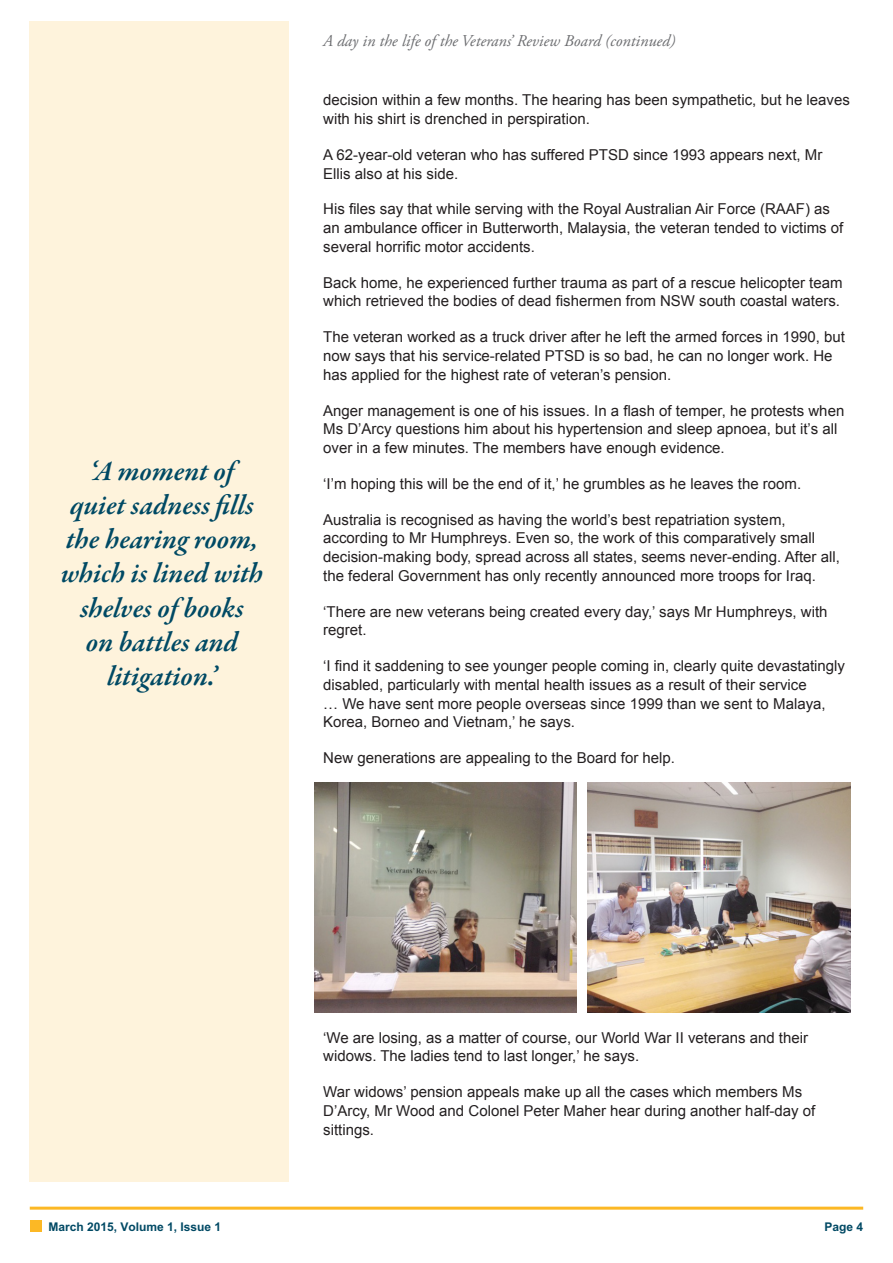
<style>
.page{position:relative;width:893px;height:1263px;background:#fff}
.page>*{position:absolute;margin:0;border:0;box-sizing:border-box;transform-origin:0 0}
.Pull_quotes{font:italic 600 28.5px/34.2px "Garamond Premr Pro";letter-spacing:-.005em;color:#004964;text-align:center}
.cont{font:italic 16.5px "Adobe Garamond Pro";color:#6c6d70}
.Body_copy{font:15px/18.8px "Arial";color:#231f20}
.t1{font:700 12px "Arial";color:#004964}
</style>
<div class="page">
<div style="left:30px;top:1220px;width:12px;height:12px;background:#fcb825"></div>
<hr style="left:30px;top:1206px;width:833px;height:3px;background:#fcb825">
<div style="left:30px;top:21px;width:259px;height:1161px;background:#fef3dc"></div>
<img style="left:314px;top:783px;width:263px;height:230px">
<img style="left:588px;top:783px;width:262px;height:230px">
<p class="Pull_quotes" style="left:61px;top:455px;width:204px">‘A moment of quiet sadness fills the hearing room, which is lined with shelves of books<br>on battles and litigation.’</p>
<p class="cont" style="left:323px;top:31px;width:354px">A day in the life of the Veterans’ Review Board (continued)</p>
<p class="Body_copy" style="left:323px;top:91px;width:528px">decision within a few months. The hearing has been sympathetic, but he leaves with his shirt is drenched in perspiration.</p>
<p class="Body_copy" style="left:323px;top:145px;width:501px">A 62-year-old veteran who has suffered PTSD since 1993 appears next, Mr<br>Ellis also at his side.</p>
<p class="Body_copy" style="left:323px;top:200px;width:522px">His files say that while serving with the Royal Australian Air Force (RAAF) as an ambulance officer in Butterworth, Malaysia, the veteran tended to victims of several horrific motor accidents.</p>
<p class="Body_copy" style="left:323px;top:273px;width:521px">Back home, he experienced further trauma as part of a rescue helicopter team which retrieved the bodies of dead fishermen from NSW south coastal waters.</p>
<p class="Body_copy" style="left:323px;top:328px;width:523px">The veteran worked as a truck driver after he left the armed forces in 1990, but now says that his service-related PTSD is so bad, he can no longer work. He has applied for the highest rate of veteran’s pension.</p>
<p class="Body_copy" style="left:323px;top:401px;width:523px">Anger management is one of his issues. In a flash of temper, he protests when<br>Ms D’Arcy questions him about his hypertension and sleep apnoea, but it’s all over in a few minutes. The members have enough evidence.</p>
<p class="Body_copy" style="left:323px;top:474px;width:480px">‘I’m hoping this will be the end of it,’ he grumbles as he leaves the room.</p>
<p class="Body_copy" style="left:323px;top:510px;width:518px">Australia is recognised as having the world’s best repatriation system, according to Mr Humphreys. Even so, the work of this comparatively small decision-making body, spread across all states, seems never-ending. After all, the federal Government has only recently announced more troops for Iraq.</p>
<p class="Body_copy" style="left:323px;top:602px;width:506px">‘There are new veterans being created every day,’ says Mr Humphreys, with regret.</p>
<p class="Body_copy" style="left:323px;top:656px;width:523px">‘I find it saddening to see younger people coming in, clearly quite devastatingly disabled, particularly with mental health issues as a result of their service<br>… We have sent more people overseas since 1999 than we sent to Malaya, Korea, Borneo and Vietnam,’ he says.</p>
<p class="Body_copy" style="left:323px;top:748px;width:353px">New generations are appealing to the Board for help.</p>
<p class="Body_copy" style="left:323px;top:1028px;width:486px">‘We are losing, as a matter of course, our World War II veterans and their widows. The ladies tend to last longer,’ he says.</p>
<p class="Body_copy" style="left:323px;top:1082px;width:494px">War widows’ pension appeals make up all the cases which members Ms<br>D’Arcy, Mr Wood and Colonel Peter Maher hear during another half-day of sittings.</p>
<p class="t1" style="left:48px;top:1220px;width:174px">March 2015, Volume 1, Issue 1</p>
<p class="t1" style="left:824px;top:1219px;width:40px">Page 4</p>
</div>
